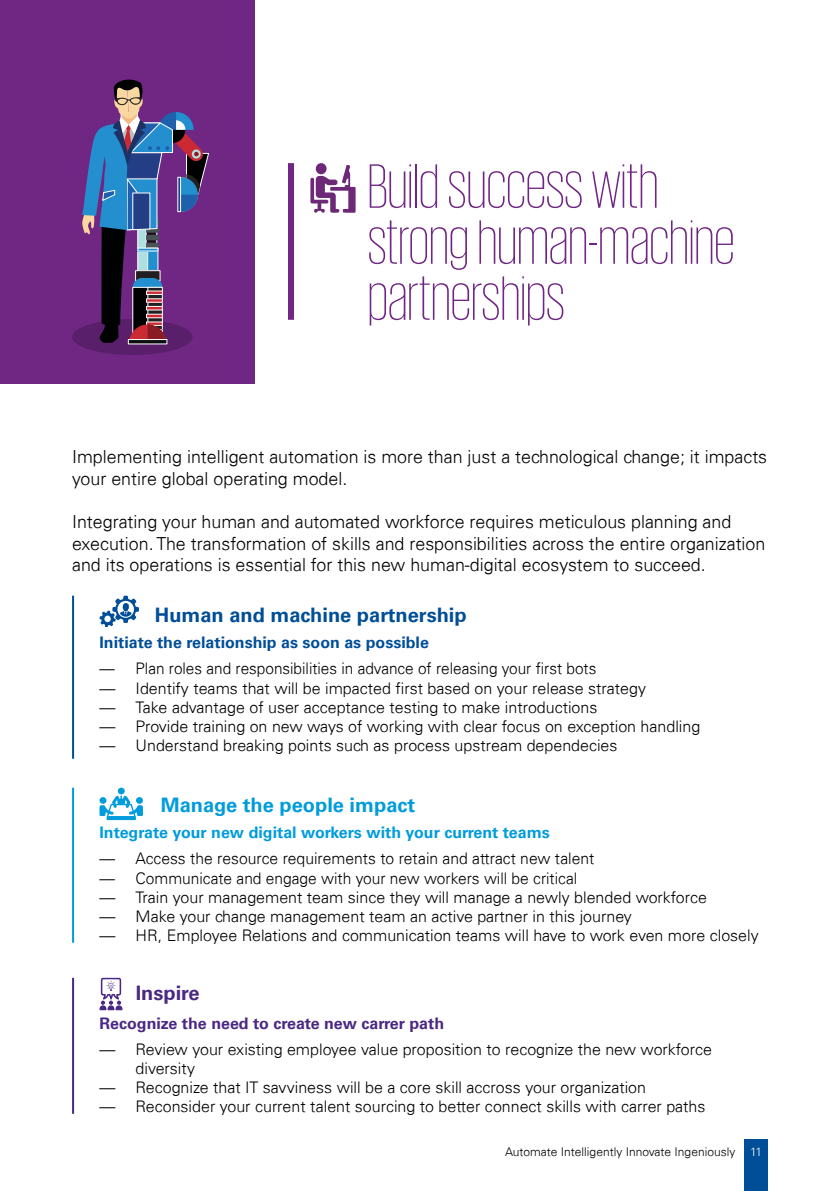
<style>
.page{position:relative;width:840px;height:1191px;background:#fff}
.page>*{position:absolute;margin:0;border:0;box-sizing:border-box;transform-origin:0 0}
.t1{font:200 64px/56px "KPMG";color:#702784}
.t2{font:700 20px "Univers 65";color:#004e98}
.t3{font:700 20px "Univers 65";color:#009cdc}
.t4{font:700 20px "Univers 65";color:#4b2884}
.t5{font:300 18px/21.6px "Univers 45";color:#000101}
.t6{font:300 16px/19.2px "Univers 45";color:#000101}
.t7{font:300 16px "Univers 45";color:#000101;scale:.96 1}
.t8{font:700 16px "Univers 65";color:#009cdc}
.t9{font:700 16px "Univers 65";color:#004e98}
.t10{font:700 16px "Univers 65";color:#4b2884}
.t11{font:300 12px "Univers 45";color:#000101}
.s1{color:#fff}
</style>
<div class="page">
<div style="left:744px;top:1139px;width:23px;height:52px;background:#004e98"></div>
<hr style="left:72px;top:977px;width:2px;height:136px;background:#4b2884">
<hr style="left:72px;top:787px;width:2px;height:155px;background:#009cdc">
<hr style="left:72px;top:595px;width:2px;height:163px;background:#004e98">
<div style="left:0;top:0;width:254px;height:384px;background:#702784"></div>
<div style="left:288px;top:163px;width:6px;height:157px;background:#702784"></div>
<svg style="left:72px;top:319px;width:120px;height:36px"></svg>
<svg style="left:82px;top:79px;width:127px;height:264px"></svg>
<svg style="left:310px;top:165px;width:45px;height:48px"></svg>
<div style="left:315px;top:163px;width:11px;height:11px;background:#6d2977;border-radius:50%"></div>
<svg style="left:99px;top:595px;width:40px;height:32px"></svg>
<svg style="left:99px;top:795px;width:44px;height:25px"></svg>
<div style="left:136px;top:797px;width:7px;height:6px;background:#009cdc;border-radius:50%"></div>
<div style="left:118px;top:787px;width:7px;height:7px;background:#009cdc;border-radius:50%"></div>
<svg style="left:99px;top:977px;width:23px;height:33px"></svg>
<h1 class="t1" style="left:367px;top:157px;width:368px">Build success with strong human-machine partnerships</h1>
<p class="t5" style="left:72px;top:446px;width:696px">Implementing intelligent automation is more than just a technological change; it impacts your entire global operating model.</p>
<p class="t5" style="left:72px;top:511px;width:694px">Integrating your human and automated workforce requires meticulous planning and execution. The transformation of skills and responsibilities across the entire organization and its operations is essential for this new human-digital ecosystem to succeed.</p>
<p class="t2" style="left:155px;top:603px;width:313px">Human and machine partnership</p>
<p class="t9" style="left:99px;top:633px;width:331px">Initiate the relationship as soon as possible</p>
<p class="t7" style="left:99px;top:659px;width:518px">— Plan roles and responsibilities in advance of releasing your first bots</p>
<p class="t6" style="left:99px;top:678px;width:547px">— Identify teams that will be impacted first based on your release strategy</p>
<p class="t6" style="left:99px;top:697px;width:499px">— Take advantage of user acceptance testing to make introductions</p>
<p class="t6" style="left:99px;top:716px;width:602px">— Provide training on new ways of working with clear focus on exception handling</p>
<p class="t6" style="left:99px;top:736px;width:519px">— Understand breaking points such as process upstream dependecies</p>
<p class="t3" style="left:161px;top:793px;width:256px">Manage the people impact</p>
<p class="t8" style="left:99px;top:823px;width:451px">Integrate your new digital workers with your current teams</p>
<p class="t6" style="left:99px;top:849px;width:496px">— Access the resource requirements to retain and attract new talent</p>
<p class="t6" style="left:99px;top:868px;width:479px">— Communicate and engage with your new workers will be critical</p>
<p class="t6" style="left:99px;top:887px;width:608px">— Train your management team since they will manage a newly blended workforce</p>
<p class="t6" style="left:99px;top:906px;width:533px">— Make your change management team an active partner in this journey</p>
<p class="t6" style="left:99px;top:926px;width:660px">— HR, Employee Relations and communication teams will have to work even more closely</p>
<p class="t4" style="left:136px;top:981px;width:65px">Inspire</p>
<p class="t10" style="left:99px;top:1013px;width:346px">Recognize the need to create new carrer path</p>
<p class="t6" style="left:135px;top:1039px;width:577px;text-indent:-36px">— Review your existing employee value proposition to recognize the new workforce diversity</p>
<p class="t6" style="left:99px;top:1077px;width:547px">— Recognize that IT savviness will be a core skill accross your organization</p>
<p class="t6" style="left:99px;top:1097px;width:607px">— Reconsider your current talent sourcing to better connect skills with carrer paths</p>
<p class="t11" style="left:505px;top:1144px;width:258px">Automate Intelligently Innovate Ingeniously <span class="s1">11</span></p>
</div>
